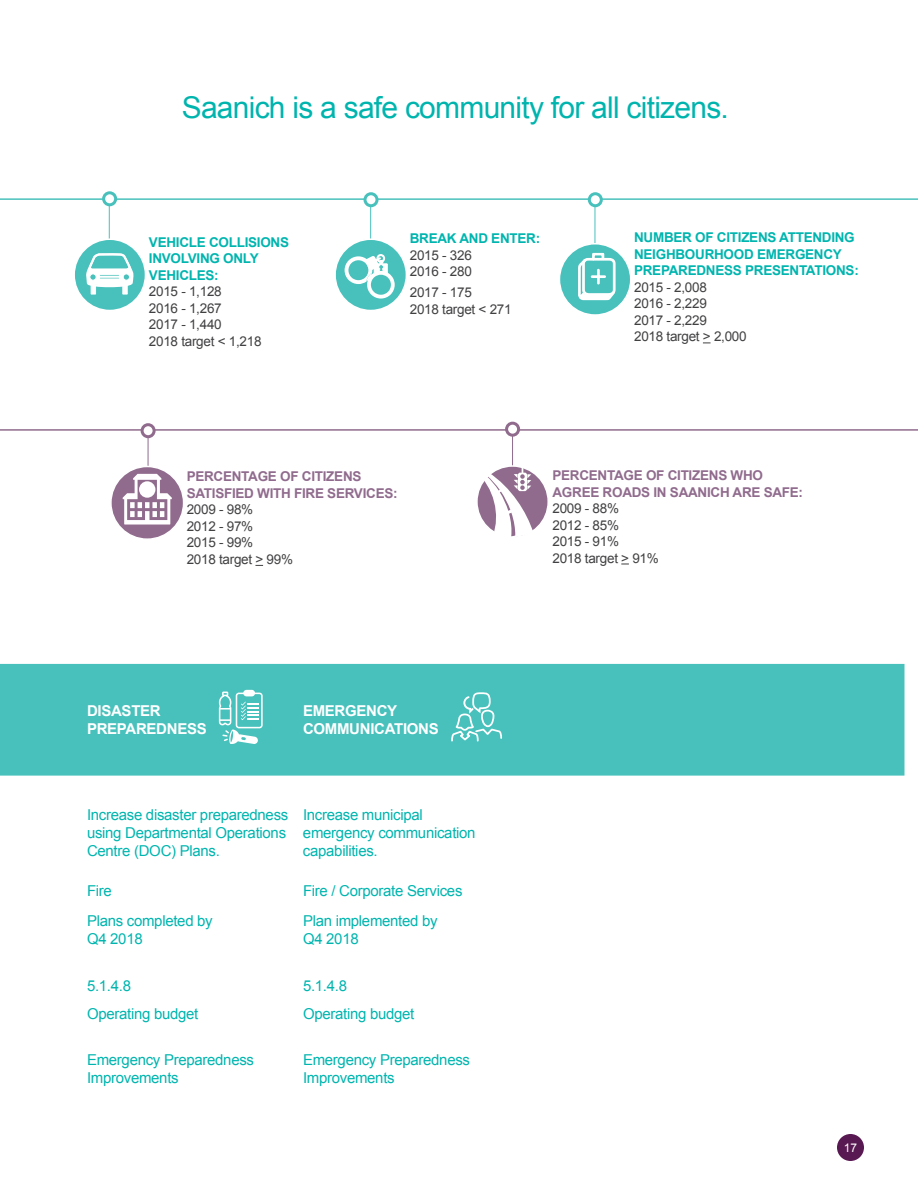
<style>
.page{position:relative;width:918px;height:1188px;background:#fff}
.page>*{position:absolute;margin:0;border:0;box-sizing:border-box;transform-origin:0 0}
.t1{font:30px "Arial";letter-spacing:-.025em;color:#00b4ae}
.t2{font:15px/18px "Arial";letter-spacing:-.02em;color:#00b5af}
.t3{font:700 15px/18px "Arial";letter-spacing:-.02em;color:#fff}
.t4{font:13.5px/16.5px "Arial";letter-spacing:-.02em;color:#414042}
.t5{font:700 13.5px/16.5px "Arial";letter-spacing:-.02em;color:#00b5af}
.t6{font:700 13.5px/16.5px "Arial";letter-spacing:-.02em;color:#906b8d}
.t7{font:12px "Arial";color:#fff}
</style>
<div class="page">
<div style="left:0;top:664px;width:904px;height:112px;background:#48c1bc"></div>
<svg style="left:450px;top:691px;width:53px;height:51px;background:#67cbc7"></svg>
<div style="left:236px;top:693px;width:27px;height:35px;border:2px solid #fff;border-radius:2px"></div>
<div style="left:243px;top:690px;width:12px;height:6px;border:2px solid #fff;border-radius:3px"></div>
<svg style="left:219px;top:692px;width:39px;height:52px"></svg>
<hr style="left:0;top:198px;width:918px;height:2px;background:#48c1bc">
<hr style="left:0;top:429px;width:918px;height:2px;background:#906b8d">
<div style="left:142px;top:425px;width:12px;height:12px;background:#fff;border-radius:50%"></div>
<div style="left:141px;top:423px;width:15px;height:15px;border:3px solid #906b8d;border-radius:50%"></div>
<div style="left:111px;top:466px;width:73px;height:73px;background:#906b8d;border-radius:50%"></div>
<div style="left:110px;top:466px;width:74px;height:74px;border:2px solid #fff;border-radius:50%"></div>
<svg style="left:123px;top:431px;width:49px;height:94px"></svg>
<div style="left:505px;top:422px;width:15px;height:15px;border:3px solid #906b8d;border-radius:50%"></div>
<div style="left:477px;top:466px;width:71px;height:71px;background:#906b8d;border-radius:50%"></div>
<div style="left:476px;top:465px;width:73px;height:73px;border:2px solid #fff;border-radius:50%"></div>
<svg style="left:482px;top:429px;width:51px;height:109px"></svg>
<div style="left:365px;top:194px;width:12px;height:12px;background:#fff;border-radius:50%"></div>
<div style="left:364px;top:192px;width:15px;height:15px;border:3px solid #48c1bc;border-radius:50%"></div>
<div style="left:335px;top:239px;width:71px;height:72px;background:#48c1bc;border-radius:50%"></div>
<svg style="left:345px;top:200px;width:50px;height:99px"></svg>
<div style="left:334px;top:238px;width:73px;height:73px;border:2px solid #fff;border-radius:50%"></div>
<div style="left:589px;top:194px;width:12px;height:12px;background:#fff;border-radius:50%"></div>
<div style="left:588px;top:192px;width:15px;height:15px;border:3px solid #48c1bc;border-radius:50%"></div>
<div style="left:559px;top:244px;width:72px;height:71px;background:#48c1bc;border-radius:50%"></div>
<svg style="left:575px;top:200px;width:42px;height:101px"></svg>
<div style="left:592px;top:253px;width:12px;height:7px;border:3px solid #fff"></div>
<hr style="left:582px;top:294px;width:26px;height:4px;background:#fff">
<div style="left:559px;top:243px;width:72px;height:73px;border:2px solid #fff;border-radius:50%"></div>
<div style="left:104px;top:193px;width:12px;height:12px;background:#fff;border-radius:50%"></div>
<div style="left:102px;top:191px;width:15px;height:15px;border:3px solid #48c1bc;border-radius:50%"></div>
<div style="left:74px;top:239px;width:71px;height:72px;background:#48c1bc;border-radius:50%"></div>
<div style="left:73px;top:238px;width:73px;height:73px;border:2px solid #fff;border-radius:50%"></div>
<svg style="left:85px;top:199px;width:51px;height:102px"></svg>
<div style="left:837px;top:1134px;width:27px;height:27px;background:#581851;border-radius:50%"></div>
<h1 class="t1" style="left:182px;top:88px;width:549px">Saanich is a safe community for all citizens.</h1>
<p class="t5" style="left:149px;top:234px;width:142px">VEHICLE COLLISIONS<br>INVOLVING ONLY<br>VEHICLES:</p>
<p class="t4" style="left:149px;top:283px;width:114px">2015 - 1,128<br>2016 - 1,267<br>2017 - 1,440<br>2018 target &lt; 1,218</p>
<p class="t5" style="left:410px;top:231px;width:132px">BREAK AND ENTER:</p>
<p class="t4" style="left:410px;top:247px;width:64px">2015 - 326<br>2016 - 280</p>
<p class="t4" style="left:410px;top:284px;width:103px">2017 - 175<br>2018 target &lt; 271</p>
<p class="t5" style="left:634px;top:230px;width:226px">NUMBER OF CITIZENS ATTENDING<br>NEIGHBOURHOOD EMERGENCY<br>PREPAREDNESS PRESENTATIONS:</p>
<p class="t4" style="left:634px;top:279px;width:114px">2015 - 2,008<br>2016 - 2,229<br>2017 - 2,229<br>2018 target &gt; 2,000</p>
<p class="t6" style="left:187px;top:469px;width:212px">PERCENTAGE OF CITIZENS<br>SATISFIED WITH FIRE SERVICES:</p>
<p class="t4" style="left:187px;top:502px;width:108px">2009 - 98%<br>2012 - 97%<br>2015 - 99%<br>2018 target &gt; 99%</p>
<p class="t6" style="left:552px;top:467px;width:252px">PERCENTAGE OF CITIZENS WHO<br>AGREE ROADS IN SAANICH ARE SAFE:</p>
<p class="t4" style="left:552px;top:500px;width:108px">2009 - 88%<br>2012 - 85%<br>2015 - 91%<br>2018 target &gt; 91%</p>
<p class="t3" style="left:87px;top:702px;width:121px">DISASTER<br>PREPAREDNESS</p>
<p class="t3" style="left:303px;top:702px;width:137px">EMERGENCY<br>COMMUNICATIONS</p>
<p class="t2" style="left:87px;top:805px;width:203px">Increase disaster preparedness using Departmental Operations<br>Centre (DOC) Plans.</p>
<p class="t2" style="left:303px;top:805px;width:174px">Increase municipal emergency communication capabilities.</p>
<p class="t2" style="left:87px;top:882px;width:26px">Fire</p>
<p class="t2" style="left:303px;top:882px;width:161px">Fire / Corporate Services</p>
<p class="t2" style="left:87px;top:912px;width:127px">Plans completed by<br>Q4 2018</p>
<p class="t2" style="left:303px;top:912px;width:136px">Plan implemented by<br>Q4 2018</p>
<p class="t2" style="left:87px;top:977px;width:46px">5.1.4.8</p>
<p class="t2" style="left:303px;top:977px;width:46px">5.1.4.8</p>
<p class="t2" style="left:87px;top:1005px;width:113px">Operating budget</p>
<p class="t2" style="left:303px;top:1005px;width:113px">Operating budget</p>
<p class="t2" style="left:87px;top:1050px;width:169px">Emergency Preparedness<br>Improvements</p>
<p class="t2" style="left:303px;top:1050px;width:169px">Emergency Preparedness<br>Improvements</p>
<p class="t7" style="left:844px;top:1140px;width:15px">17</p>
</div>
